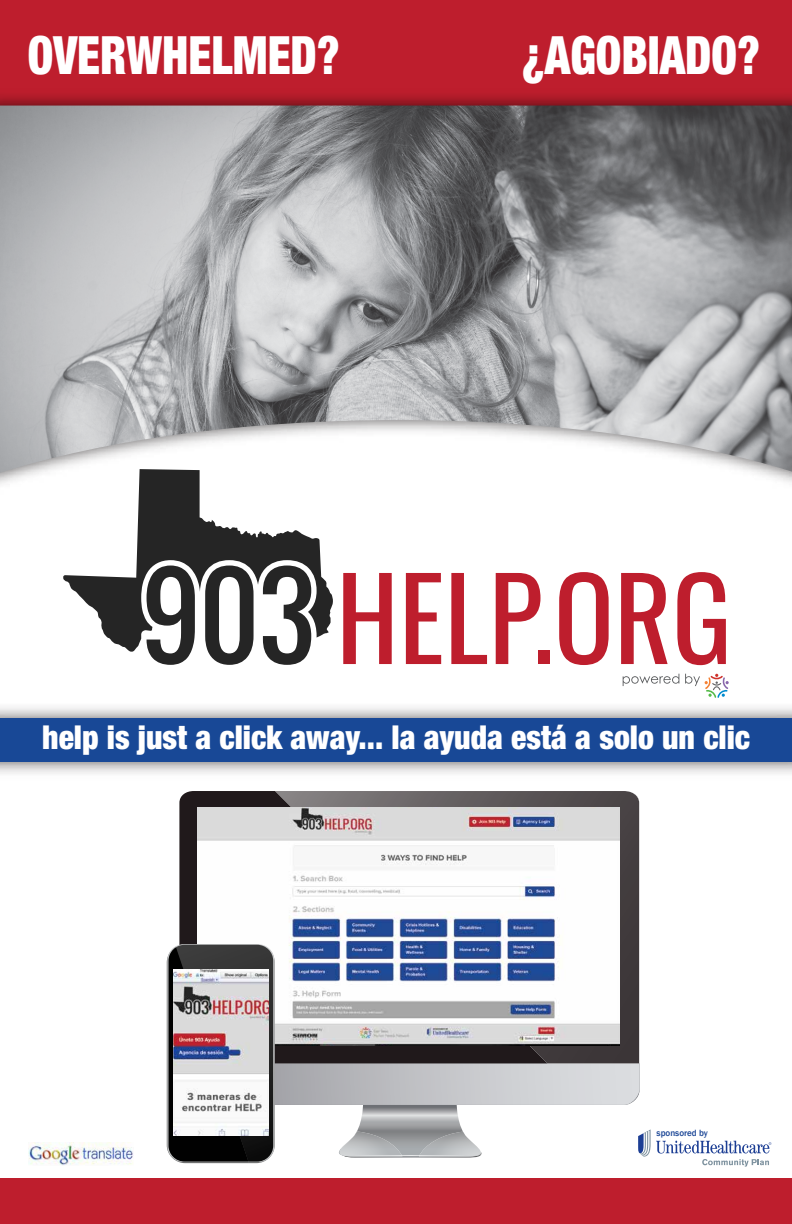
<style>
.page{position:relative;width:792px;height:1224px;background:#fff}
.page>*{position:absolute;margin:0;border:0;box-sizing:border-box;transform-origin:0 0}
.t1{font:900 condensed 52.9px "Helvetica Neue LT Std";color:#fff;scale:.87 1}
.t2{font:900 condensed 33px "Helvetica Neue LT Std";color:#fff;scale:.96 1}
.t3{font:500 9.3px "Franklin Gothic";color:#1b4696}
</style>
<div class="page">
<div style="left:0;top:718px;width:792px;height:44px;background:#184896"></div>
<div style="left:0;top:0;width:792px;height:313px;background:#be1e2d"></div>
<img style="left:0;top:95px;width:792px;height:550px">
<img style="left:0;top:106px;width:792px;height:367px">
<div style="left:0;top:1179px;width:792px;height:45px;background:#be1e2d"></div>
<svg style="left:148px;top:652px;width:43px;height:13px"></svg>
<svg style="left:208px;top:652px;width:43px;height:13px"></svg>
<svg style="left:265px;top:652px;width:44px;height:13px"></svg>
<svg style="left:343px;top:573px;width:49px;height:91px"></svg>
<svg style="left:406px;top:573px;width:35px;height:91px"></svg>
<svg style="left:451px;top:573px;width:36px;height:91px"></svg>
<svg style="left:496px;top:573px;width:44px;height:91px"></svg>
<div style="left:538px;top:651px;width:12px;height:13px;background:#be1e2d"></div>
<svg style="left:559px;top:572px;width:50px;height:93px"></svg>
<svg style="left:621px;top:573px;width:47px;height:91px"></svg>
<svg style="left:677px;top:572px;width:49px;height:93px"></svg>
<svg style="left:623px;top:674px;width:56px;height:12px"></svg>
<svg style="left:685px;top:674px;width:44px;height:24px"></svg>
<svg style="left:62px;top:469px;width:271px;height:183px"></svg>
<img style="left:28px;top:1143px;width:106px;height:22px">
<svg style="left:179px;top:791px;width:96px;height:153px;background:#2c2527"></svg>
<svg style="left:275px;top:791px;width:364px;height:153px;background:#5f5a5c"></svg>
<img style="left:198px;top:807px;width:421px;height:137px">
<div style="left:169px;top:945px;width:104px;height:217px;background:#010101;border-radius:16px"></div>
<svg style="left:176px;top:944px;width:595px;height:223px"></svg>
<img style="left:173px;top:969px;width:96px;height:167px">
<h1 class="t1" style="left:28px;top:23px;width:360px">OVERWHELMED?</h1>
<h1 class="t1" style="left:522px;top:23px;width:275px">¿AGOBIADO?</h1>
<p class="t2" style="left:42px;top:717px;width:739px">help is just a click away... la ayuda está a solo un clic</p>
<p class="t3" style="left:657px;top:1127px;width:53px">sponsored by</p>
</div>
